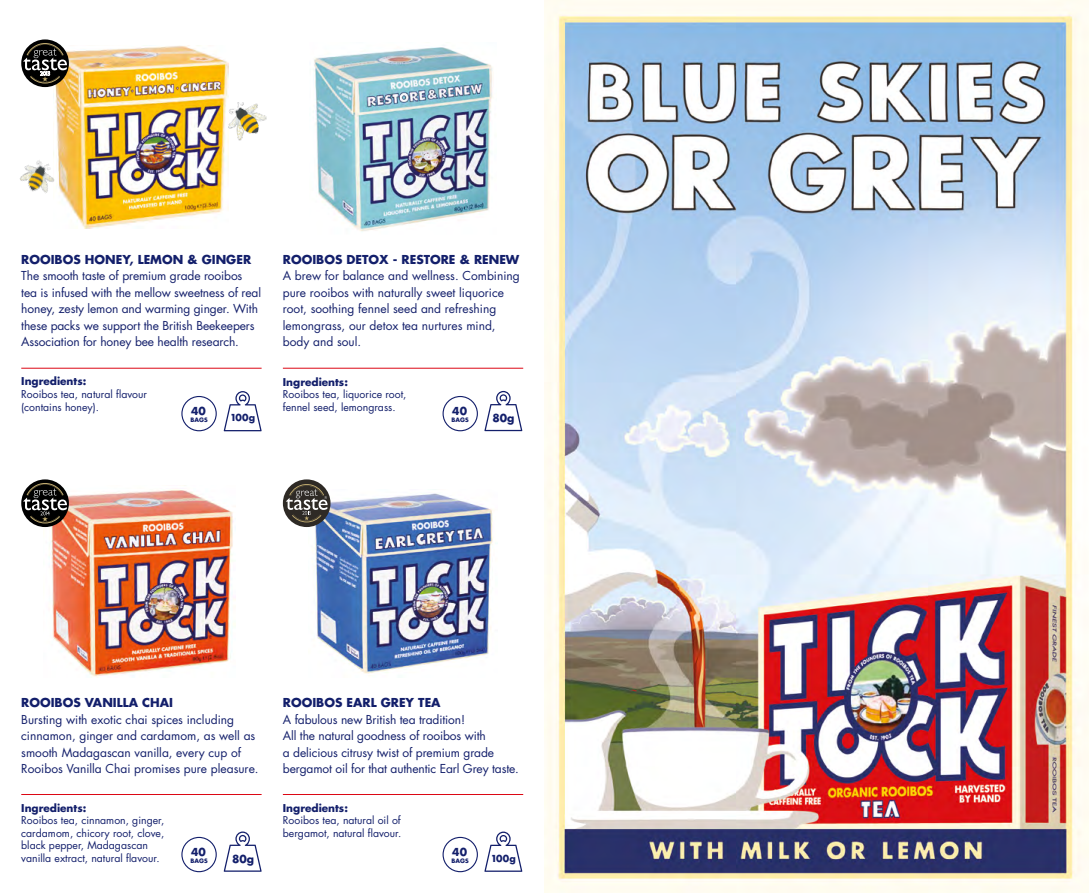
<style>
.page{position:relative;width:1089px;height:893px;background:#fff}
.page>*{position:absolute;margin:0;border:0;box-sizing:border-box;transform-origin:0 0}
.t1{font:12px/16.5px "Futura Std";letter-spacing:-.01em;color:#131f6b}
.t2{font:700 12px "Futura Std";color:#131f6b}
.t3{font:700 10.8px "Futura Std";color:#131f6b}
.t4{font:10.5px/12.6px "Futura Std";color:#131f6b}
.t5{font:700 10.5px "Futura Std";color:#131f6b}
.t6{font:700 9.45px "Futura Std";letter-spacing:.025em;color:#131f6b}
.t7{font:700 5.85px "Futura Std";color:#131f6b}
</style>
<div class="page">
<img style="left:54px;top:45px;width:175px;height:183px">
<svg style="left:21px;top:39px;width:48px;height:48px"></svg>
<svg style="left:23px;top:43px;width:44px;height:41px;background:#4f4c46"></svg>
<img style="left:544px;top:0;width:545px;height:893px">
<img style="left:311px;top:491px;width:182px;height:183px">
<svg style="left:224px;top:831px;width:38px;height:41px"></svg>
<img style="left:44px;top:485px;width:192px;height:193px">
<hr style="left:21px;top:794px;width:240px;height:1px;background:#dc0714">
<hr style="left:283px;top:794px;width:240px;height:1px;background:#dc0714">
<img style="left:313px;top:47px;width:180px;height:184px">
<svg style="left:224px;top:391px;width:38px;height:40px"></svg>
<svg style="left:484px;top:391px;width:38px;height:40px"></svg>
<hr style="left:21px;top:368px;width:240px;height:1px;background:#dc0714">
<hr style="left:283px;top:368px;width:240px;height:1px;background:#dc0714">
<svg style="left:484px;top:832px;width:38px;height:40px"></svg>
<img style="left:20px;top:157px;width:40px;height:44px">
<img style="left:228px;top:103px;width:39px;height:38px">
<div style="left:181px;top:396px;width:36px;height:35px;border:1px solid #131f6b;border-radius:50%"></div>
<div style="left:442px;top:396px;width:36px;height:35px;border:1px solid #131f6b;border-radius:50%"></div>
<div style="left:181px;top:837px;width:36px;height:35px;border:1px solid #131f6b;border-radius:50%"></div>
<div style="left:442px;top:837px;width:36px;height:35px;border:1px solid #131f6b;border-radius:50%"></div>
<svg style="left:21px;top:479px;width:48px;height:48px"></svg>
<svg style="left:23px;top:483px;width:44px;height:40px;background:#494541"></svg>
<svg style="left:283px;top:479px;width:47px;height:48px"></svg>
<svg style="left:286px;top:484px;width:41px;height:38px;background:#605c55"></svg>
<p class="t2" style="left:21px;top:251px;width:231px">ROOIBOS HONEY, LEMON &amp; GINGER</p>
<p class="t1" style="left:21px;top:268px;width:241px">The smooth taste of premium grade rooibos tea is infused with the mellow sweetness of real honey, zesty lemon and warming ginger. With these packs we support the British Beekeepers Association for honey bee health research.</p>
<p class="t5" style="left:21px;top:374px;width:67px">Ingredients:</p>
<p class="t4" style="left:21px;top:388px;width:127px">Rooibos tea, natural flavour (contains honey).</p>
<p class="t6" style="left:230px;top:412px;width:27px">100g</p>
<p class="t3" style="left:191px;top:404px;width:16px">40</p>
<p class="t7" style="left:190px;top:416px;width:19px">BAGS</p>
<p class="t2" style="left:283px;top:251px;width:238px">ROOIBOS DETOX - RESTORE &amp; RENEW</p>
<p class="t1" style="left:283px;top:268px;width:238px">A brew for balance and wellness. Combining pure rooibos with naturally sweet liquorice root, soothing fennel seed and refreshing lemongrass, our detox tea nurtures mind, body and soul.</p>
<p class="t5" style="left:283px;top:375px;width:67px">Ingredients:</p>
<p class="t4" style="left:283px;top:388px;width:125px">Rooibos tea, liquorice root, fennel seed, lemongrass.</p>
<p class="t3" style="left:452px;top:404px;width:16px">40</p>
<p class="t7" style="left:451px;top:416px;width:19px">BAGS</p>
<p class="t3" style="left:492px;top:411px;width:23px">80g</p>
<p class="t2" style="left:21px;top:695px;width:153px">ROOIBOS VANILLA CHAI</p>
<p class="t1" style="left:21px;top:711px;width:239px">Bursting with exotic chai spices including cinnamon, ginger and cardamom, as well as smooth Madagascan vanilla, every cup of Rooibos Vanilla Chai promises pure pleasure.</p>
<p class="t5" style="left:21px;top:801px;width:67px">Ingredients:</p>
<p class="t4" style="left:21px;top:814px;width:145px">Rooibos tea, cinnamon, ginger, cardamom, chicory root, clove, black pepper, Madagascan vanilla extract, natural flavour.</p>
<p class="t3" style="left:191px;top:845px;width:16px">40</p>
<p class="t7" style="left:190px;top:856px;width:19px">BAGS</p>
<p class="t3" style="left:232px;top:852px;width:23px">80g</p>
<p class="t2" style="left:283px;top:695px;width:159px">ROOIBOS EARL GREY TEA</p>
<p class="t1" style="left:283px;top:711px;width:237px">A fabulous new British tea tradition!<br>All the natural goodness of rooibos with<br>a delicious citrusy twist of premium grade bergamot oil for that authentic Earl Grey taste.</p>
<p class="t5" style="left:283px;top:801px;width:67px">Ingredients:</p>
<p class="t4" style="left:283px;top:814px;width:120px">Rooibos tea, natural oil of bergamot, natural flavour.</p>
<p class="t3" style="left:452px;top:845px;width:16px">40</p>
<p class="t7" style="left:451px;top:856px;width:19px">BAGS</p>
<p class="t6" style="left:491px;top:852px;width:27px">100g</p>
</div>
